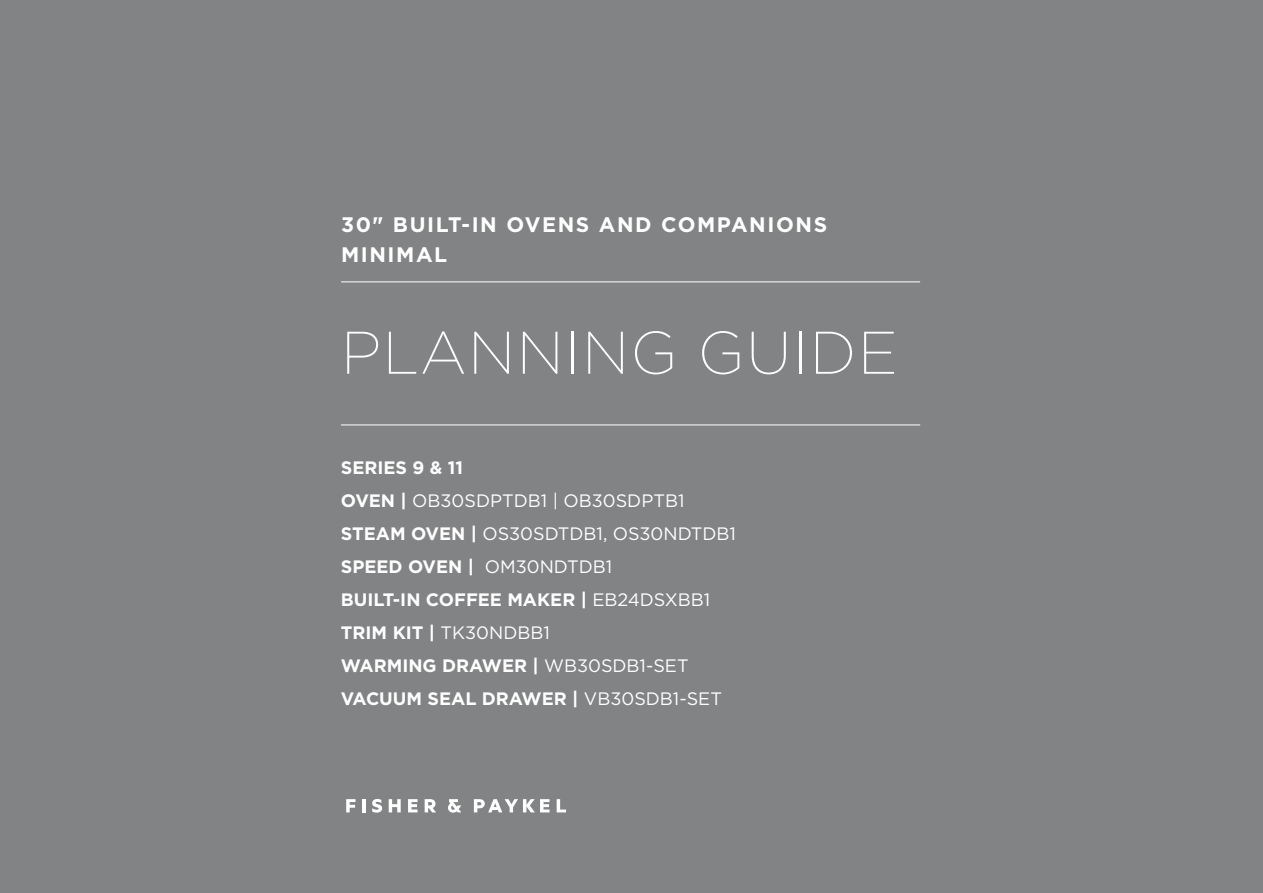
<style>
.page{position:relative;width:1263px;height:893px;background:#828384}
.page>*{position:absolute;margin:0;border:0;box-sizing:border-box;transform-origin:0 0}
.t1{font:200 60px "Gotham";letter-spacing:.025em;color:#fff}
.t2{font:700 21px/29.4px "Gotham";letter-spacing:.075em;color:#fff}
.t3{font:18px/33px "Gotham";color:#fff}
.s1{font-weight:700}
</style>
<div class="page">
<svg style="left:346px;top:799px;width:10px;height:13px"></svg>
<hr style="left:362px;top:799px;width:4px;height:13px;background:#fff">
<svg style="left:372px;top:799px;width:10px;height:14px"></svg>
<svg style="left:389px;top:799px;width:12px;height:13px"></svg>
<svg style="left:408px;top:799px;width:9px;height:13px"></svg>
<svg style="left:425px;top:799px;width:11px;height:13px"></svg>
<svg style="left:448px;top:799px;width:13px;height:14px"></svg>
<svg style="left:474px;top:799px;width:75px;height:13px"></svg>
<svg style="left:557px;top:799px;width:9px;height:13px"></svg>
<hr style="left:341px;top:282px;width:579px;height:1px;background:#fff">
<hr style="left:341px;top:425px;width:579px;height:1px;background:#fff">
<p class="t2" style="left:341px;top:210px;width:488px">30" BUILT-IN OVENS AND COMPANIONS<br>MINIMAL</p>
<h1 class="t1" style="left:341px;top:315px;width:558px">PLANNING GUIDE</h1>
<p class="t3" style="left:341px;top:450px;width:397px"><span class="s1">SERIES 9 &amp; 11<br>OVEN |</span> OB30SDPTDB1 | OB30SDPTB1<br><span class="s1">STEAM OVEN |</span> OS30SDTDB1, OS30NDTDB1<br><span class="s1">SPEED OVEN |</span> OM30NDTDB1<br><span class="s1">BUILT-IN COFFEE MAKER |</span> EB24DSXBB1<br><span class="s1">TRIM KIT |</span> TK30NDBB1<br><span class="s1">WARMING DRAWER |</span> WB30SDB1-SET<br><span class="s1">VACUUM SEAL DRAWER |</span> VB30SDB1-SET</p>
</div>
